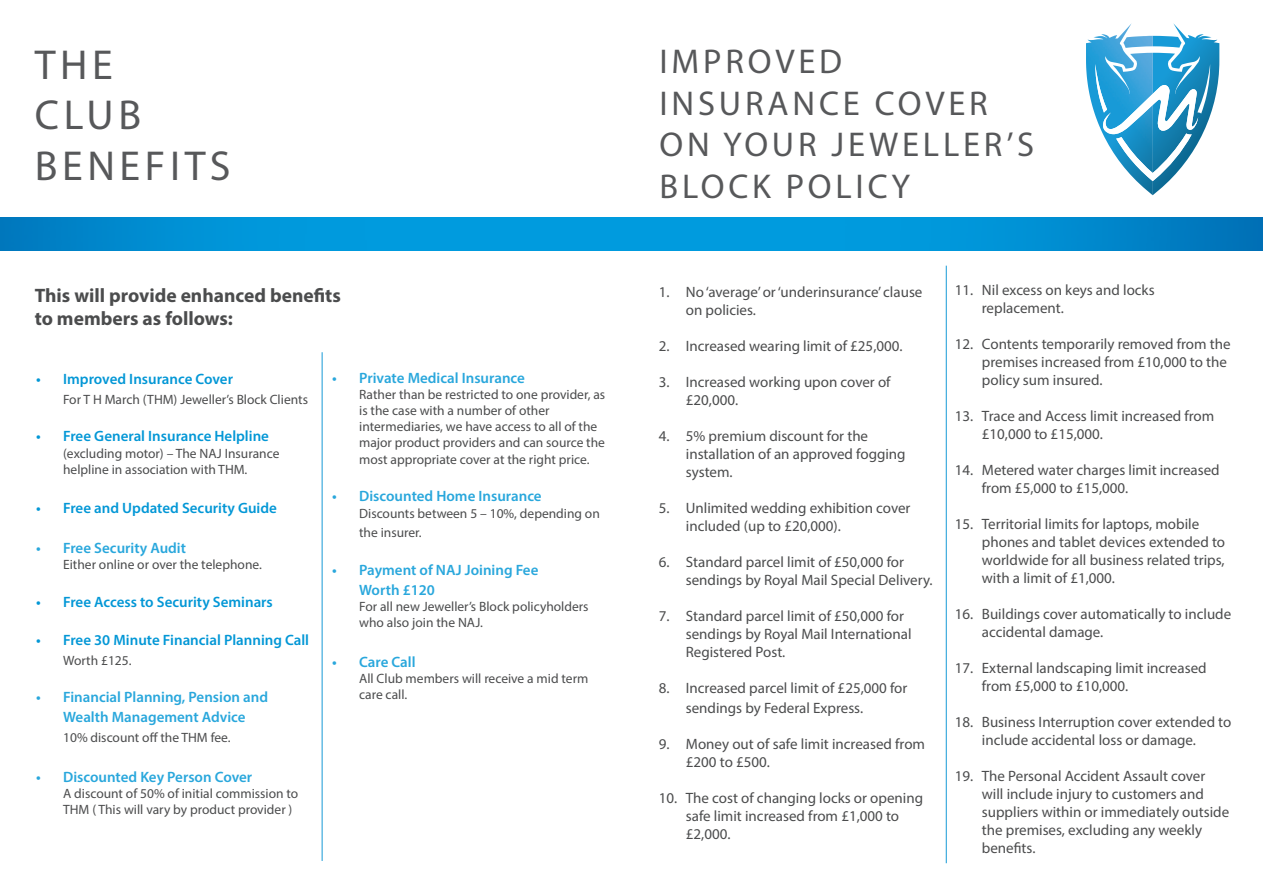
<style>
.page{position:relative;width:1263px;height:893px;background:#fff}
.page>*{position:absolute;margin:0;border:0;box-sizing:border-box;transform-origin:0 0}
.t1{font:42px "Myriad Pro";letter-spacing:.11em;color:#57585a}
.t2{font:34.5px "Myriad Pro";letter-spacing:.11em;color:#57585a}
.t3{font:700 19.5px "Myriad Pro";color:#4b4c4d}
.t4{font:15px/18px "Myriad Pro";color:#4b4c4d}
.t5{font:600 15px/19.8px "Myriad Pro";color:#29a7dc;text-align:center}
.t6{font:600 15px "Myriad Pro";color:#0397d6}
.t7{font:13.5px/16.2px "Myriad Pro";color:#4b4c4d}
</style>
<div class="page">
<img style="left:1086px;top:37px;width:9px;height:78px">
<svg style="left:1095px;top:23px;width:124px;height:172px"></svg>
<img style="left:1095px;top:64px;width:12px;height:49px">
<img style="left:1116px;top:137px;width:37px;height:44px">
<img style="left:1101px;top:94px;width:52px;height:40px">
<img style="left:0;top:218px;width:1263px;height:32px">
<hr style="left:322px;top:352px;width:1px;height:509px;background:#179ad7">
<hr style="left:946px;top:266px;width:1px;height:597px;background:#179ad7">
<p class="t1" style="left:35px;top:39px;width:80px">THE</p>
<p class="t1" style="left:35px;top:89px;width:108px">CLUB</p>
<p class="t1" style="left:35px;top:140px;width:197px">BENEFITS</p>
<p class="t3" style="left:35px;top:282px;width:308px">This will provide enhanced benefits</p>
<p class="t3" style="left:35px;top:306px;width:200px">to members as follows:</p>
<p class="t6" style="left:36px;top:369px;width:198px">• Improved Insurance Cover</p>
<p class="t7" style="left:63px;top:391px;width:246px">For T H March (THM) Jeweller’s Block Clients</p>
<p class="t6" style="left:36px;top:427px;width:234px">• Free General Insurance Helpline</p>
<p class="t7" style="left:63px;top:445px;width:218px">(excluding motor) – The NAJ Insurance helpline in association with THM.</p>
<p class="t6" style="left:36px;top:499px;width:242px">• Free and Updated Security Guide</p>
<p class="t5" style="left:36px;top:538px;width:151px">• Free Security Audit</p>
<p class="t7" style="left:63px;top:556px;width:200px">Either online or over the telephone.</p>
<p class="t6" style="left:36px;top:592px;width:238px">• Free Access to Security Seminars</p>
<p class="t6" style="left:36px;top:630px;width:274px">• Free 30 Minute Financial Planning Call</p>
<p class="t7" style="left:63px;top:652px;width:70px">Worth £125.</p>
<p class="t5" style="left:36px;top:687px;width:233px">• Financial Planning, Pension and<br>Wealth Management Advice</p>
<p class="t7" style="left:63px;top:729px;width:169px">10% discount off the THM fee.</p>
<p class="t5" style="left:36px;top:766px;width:218px">• Discounted Key Person Cover</p>
<p class="t7" style="left:63px;top:785px;width:237px">A discount of 50% of initial commission to<br>THM ( This will vary by product provider )</p>
<p class="t5" style="left:332px;top:367px;width:194px">• Private Medical Insurance</p>
<p class="t7" style="left:359px;top:386px;width:248px">Rather than be restricted to one provider, as is the case with a number of other intermediaries, we have access to all of the major product providers and can source the most appropriate cover at the right price.</p>
<p class="t5" style="left:332px;top:486px;width:211px">• Discounted Home Insurance</p>
<p class="t7" style="left:359px;top:503px;width:242px;line-height:19.8px">Discounts between 5 – 10%, depending on the insurer.</p>
<p class="t5" style="left:359px;top:560px;width:181px;text-align:left;text-indent:-27px">• Payment of NAJ Joining Fee<br>Worth £120</p>
<p class="t7" style="left:359px;top:598px;width:231px">For all new Jeweller’s Block policyholders who also join the NAJ.</p>
<p class="t5" style="left:332px;top:652px;width:85px">• Care Call</p>
<p class="t7" style="left:359px;top:670px;width:231px">All Club members will receive a mid term care call.</p>
<p class="t2" style="left:660px;top:41px;width:184px">IMPROVED</p>
<p class="t2" style="left:660px;top:82px;width:330px">INSURANCE COVER</p>
<p class="t2" style="left:660px;top:123px;width:376px">ON YOUR JEWELLER’S</p>
<p class="t2" style="left:660px;top:165px;width:252px">BLOCK POLICY</p>
<p class="t4" style="left:686px;top:283px;width:238px;text-indent:-27px">1. No ‘average’ or ‘underinsurance’ clause on policies.</p>
<p class="t4" style="left:659px;top:337px;width:245px">2. Increased wearing limit of £25,000.</p>
<p class="t4" style="left:686px;top:373px;width:206px;text-indent:-27px">3. Increased working upon cover of £20,000.</p>
<p class="t4" style="left:686px;top:427px;width:221px;text-indent:-27px">4. 5% premium discount for the installation of an approved fogging system.</p>
<p class="t4" style="left:686px;top:499px;width:226px;text-indent:-27px">5. Unlimited wedding exhibition cover included (up to £20,000).</p>
<p class="t4" style="left:686px;top:553px;width:248px;text-indent:-27px">6. Standard parcel limit of £50,000 for sendings by Royal Mail Special Delivery.</p>
<p class="t4" style="left:686px;top:607px;width:227px;text-indent:-27px">7. Standard parcel limit of £50,000 for sendings by Royal Mail International<br>Registered Post.</p>
<p class="t4" style="left:686px;top:678px;width:223px;line-height:19.8px;text-indent:-27px">8. Increased parcel limit of £25,000 for sendings by Federal Express.</p>
<p class="t4" style="left:686px;top:735px;width:241px;text-indent:-27px">9. Money out of safe limit increased from £200 to £500.</p>
<p class="t4" style="left:686px;top:789px;width:239px;text-indent:-27px">10. The cost of changing locks or opening safe limit increased from £1,000 to £2,000.</p>
<p class="t4" style="left:982px;top:281px;width:174px;text-indent:-27px">11. Nil excess on keys and locks replacement.</p>
<p class="t4" style="left:982px;top:335px;width:250px;text-indent:-27px">12. Contents temporarily removed from the premises increased from £10,000 to the policy sum insured.</p>
<p class="t4" style="left:982px;top:407px;width:234px;text-indent:-27px">13. Trace and Access limit increased from £10,000 to £15,000.</p>
<p class="t4" style="left:982px;top:461px;width:239px;text-indent:-27px">14. Metered water charges limit increased from £5,000 to £15,000.</p>
<p class="t4" style="left:982px;top:515px;width:245px;text-indent:-27px">15. Territorial limits for laptops, mobile phones and tablet devices extended to worldwide for all business related trips, with a limit of £1,000.</p>
<p class="t4" style="left:982px;top:605px;width:251px;text-indent:-27px">16. Buildings cover automatically to include accidental damage.</p>
<p class="t4" style="left:982px;top:659px;width:226px;text-indent:-27px">17. External landscaping limit increased from £5,000 to £10,000.</p>
<p class="t4" style="left:955px;top:713px;width:278px;text-align:center">18. Business Interruption cover extended to include accidental loss or damage.</p>
<p class="t4" style="left:982px;top:767px;width:249px;text-indent:-27px">19. The Personal Accident Assault cover will include injury to customers and suppliers within or immediately outside the premises, excluding any weekly benefits.</p>
</div>
